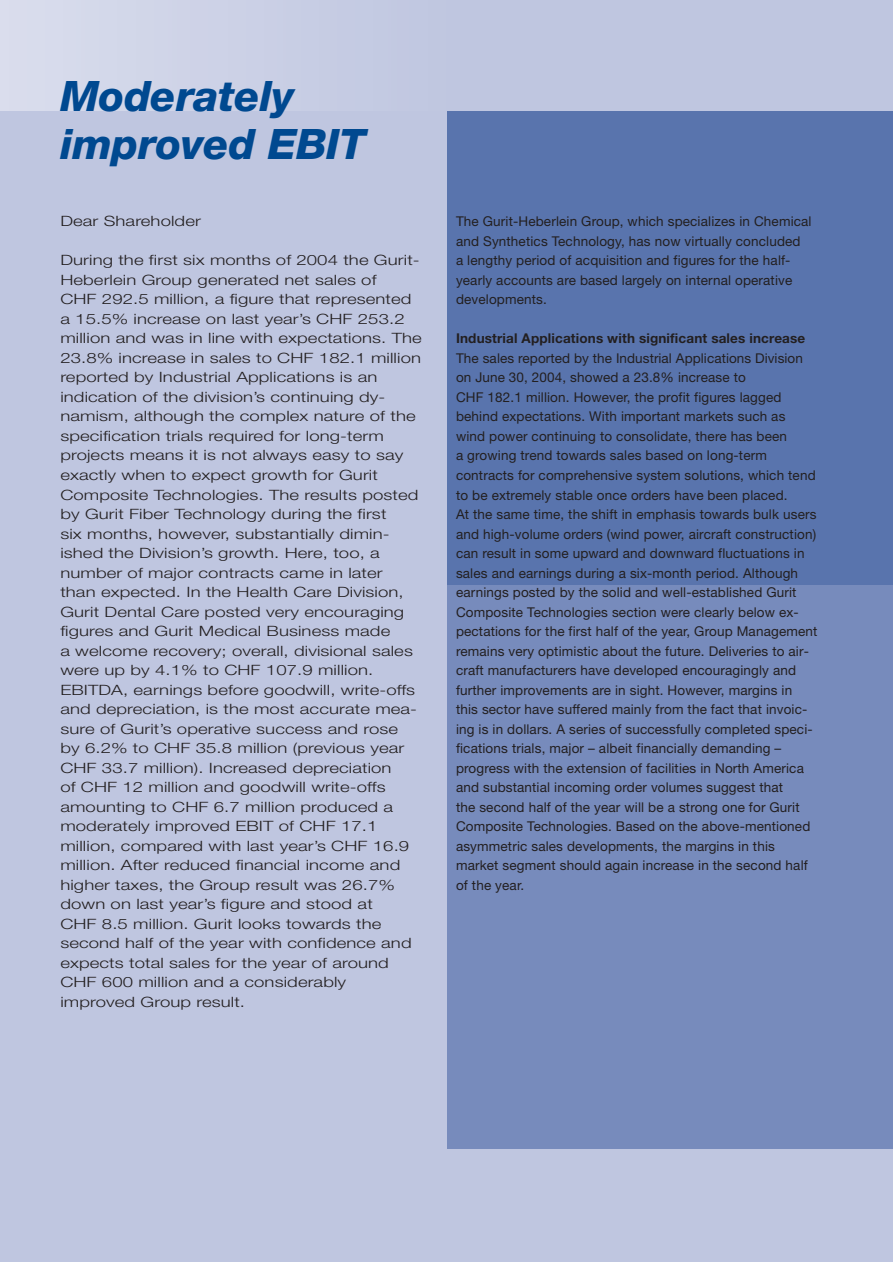
<style>
.page{position:relative;width:893px;height:1262px;background:#fff}
.page>*{position:absolute;margin:0;border:0;box-sizing:border-box;transform-origin:0 0}
.t1{font:italic 800 42px/48px "Helvetica Neue";letter-spacing:-.005em;color:#004990}
.t2{font:300 14.25px/19.5px "Helvetica Neue";letter-spacing:.005em;color:#231f20;scale:1.3 1}
.t3{font:13.5px/19.5px "Helvetica Neue";letter-spacing:.01em;color:#231f20}
.t4{font:700 13.5px "Helvetica Neue";letter-spacing:.01em;color:#231f20}
</style>
<div class="page">
<div style="left:0;top:0;width:892px;height:1262px;background:#bfc6e0"></div>
<div style="left:447px;top:111px;width:445px;height:1037px;background:#778bbc"></div>
<div style="left:447px;top:111px;width:445px;height:473px;background:#5974ad"></div>
<div style="left:0;top:0;width:447px;height:111px;background:#cdd2e7"></div>
<h1 class="t1" style="left:60px;top:75px;width:307px">Moderately improved EBIT</h1>
<p class="t2" style="left:60px;top:213px;width:110px">Dear Shareholder</p>
<p class="t2" style="left:60px;top:252px;width:279px">During the first six months of 2004 the Gurit-Heberlein Group generated net sales of<br>CHF 292.5 million, a figure that represented a 15.5% increase on last year’s CHF 253.2 million and was in line with expectations. The 23.8% increase in sales to CHF 182.1 million reported by Industrial Applications is an indication of the division’s continuing dy&shy;namism, although the complex nature of the specification trials required for long-term projects means it is not always easy to say exactly when to expect growth for Gurit Composite Technologies. The results posted by Gurit Fiber Technology during the first<br>six months, however, substantially dimin&shy;ished the Division’s growth. Here, too, a number of major contracts came in later<br>than expected. In the Health Care Division, Gurit Dental Care posted very encouraging figures and Gurit Medical Business made<br>a welcome recovery; overall, divisional sales were up by 4.1% to CHF 107.9 million.<br>EBITDA, earnings before goodwill, write-offs and depreciation, is the most accurate mea&shy;sure of Gurit’s operative success and rose<br>by 6.2% to CHF 35.8 million (previous year CHF 33.7 million). Increased depreciation<br>of CHF 12 million and goodwill write-offs amounting to CHF 6.7 million produced a moderately improved EBIT of CHF 17.1 million, compared with last year’s CHF 16.9 million. After reduced financial income and higher taxes, the Group result was 26.7% down on last year’s figure and stood at<br>CHF 8.5 million. Gurit looks towards the second half of the year with confidence and expects total sales for the year of around CHF 600 million and a considerably improved Group result.</p>
<p class="t3" style="left:456px;top:213px;width:357px">The Gurit-Heberlein Group, which specializes in Chemical and Synthetics Technology, has now virtually concluded<br>a lengthy period of acquisition and figures for the half&shy;yearly accounts are based largely on internal operative developments.</p>
<p class="t4" style="left:456px;top:334px;width:351px">Industrial Applications with significant sales increase</p>
<p class="t3" style="left:456px;top:350px;width:363px">The sales reported by the Industrial Applications Division on June 30, 2004, showed a 23.8% increase to<br>CHF 182.1 million. However, the profit figures lagged behind expectations. With important markets such as wind power continuing to consolidate, there has been<br>a growing trend towards sales based on long-term contracts for comprehensive system solutions, which tend to be extremely stable once orders have been placed.<br>At the same time, the shift in emphasis towards bulk users and high-volume orders (wind power, aircraft construction) can result in some upward and downward fluctuations in sales and earnings during a six-month period. Although earnings posted by the solid and well-established Gurit Composite Technologies section were clearly below ex&shy;pectations for the first half of the year, Group Management remains very optimistic about the future. Deliveries to air&shy;craft manufacturers have developed encouragingly and further improvements are in sight. However, margins in this sector have suffered mainly from the fact that invoic&shy;ing is in dollars. A series of successfully completed speci&shy;fications trials, major – albeit financially demanding – progress with the extension of facilities in North America and substantial incoming order volumes suggest that<br>the second half of the year will be a strong one for Gurit Composite Technologies. Based on the above-mentioned asymmetric sales developments, the margins in this market segment should again increase in the second half of the year.</p>
</div>
